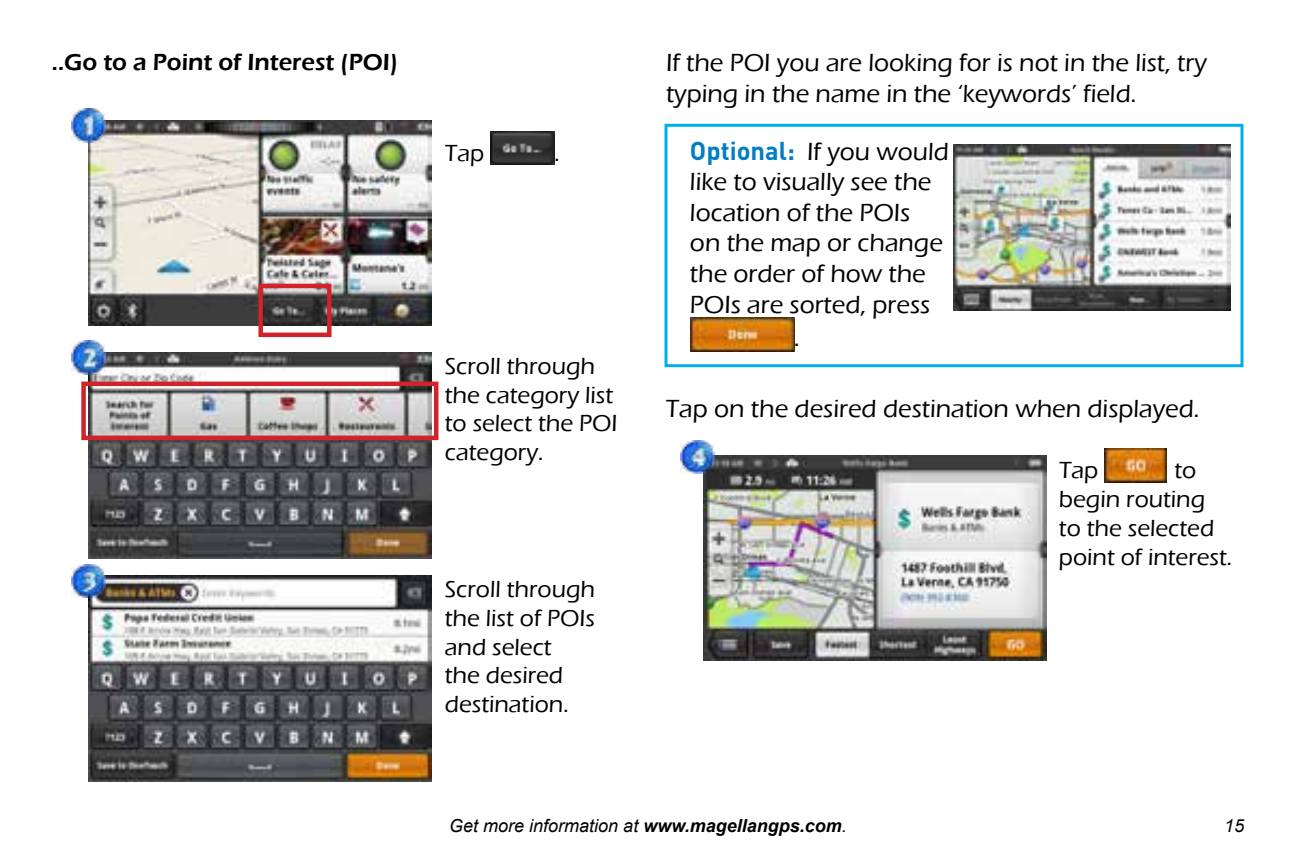
<style>
.page{position:relative;width:1296px;height:864px;background:#fff}
.page>*{position:absolute;margin:0;border:0;box-sizing:border-box;transform-origin:0 0}
.t1{font:500 25.5px/30.6px "Eras ITC";color:#000}
.t2{font:500 24px/28.8px "Eras ITC";color:#000}
.t3{font:600 24px "Eras ITC";color:#000}
.t4{font:italic 18px "Arial";color:#000}
.s1{font-family:"DINOT";font-weight:700;color:#007dc3}
.s2{font-weight:700}
</style>
<div class="page">
<img style="left:490px;top:131px;width:64px;height:34px">
<img style="left:89px;top:120px;width:342px;height:206px">
<img style="left:72px;top:108px;width:34px;height:34px">
<img style="left:89px;top:353px;width:342px;height:205px">
<img style="left:72px;top:341px;width:34px;height:34px">
<div style="left:258px;top:284px;width:74px;height:53px;border:4px solid #d2232a"></div>
<div style="left:81px;top:382px;width:357px;height:58px;border:4px solid #d2232a"></div>
<img style="left:89px;top:576px;width:342px;height:205px">
<img style="left:72px;top:564px;width:34px;height:34px">
<img style="left:690px;top:318px;width:104px;height:33px">
<img style="left:1104px;top:449px;width:63px;height:33px">
<img style="left:954px;top:145px;width:276px;height:165px">
<img style="left:704px;top:455px;width:342px;height:206px">
<img style="left:680px;top:440px;width:34px;height:34px">
<div style="left:664px;top:124px;width:580px;height:243px;border:3px solid #00aeef"></div>
<p class="t3" style="left:52px;top:49px;width:348px">..Go to a Point of Interest (POI)</p>
<p class="t2" style="left:445px;top:138px;width:41px">Tap</p>
<p class="t2" style="left:554px;top:138px;width:7px">.</p>
<p class="t2" style="left:445px;top:352px;width:174px">Scroll through the category list to select the POI category.</p>
<p class="t2" style="left:445px;top:575px;width:152px">Scroll through the list of POIs and select<br>the desired destination.</p>
<p class="t1" style="left:666px;top:48px;width:542px">If the POI you are looking for is not in the list, try typing in the name in the ‘keywords’ field.</p>
<p class="t1" style="left:690px;top:136px;width:260px"><span class="s1">Optional:</span> If you would like to visually see the location of the POIs<br>on the map or change the order of how the<br>POIs are sorted, press</p>
<p class="t1" style="left:794px;top:322px;width:7px">.</p>
<p class="t1" style="left:666px;top:393px;width:535px">Tap on the desired destination when displayed.</p>
<p class="t2" style="left:1059px;top:456px;width:41px">Tap</p>
<p class="t2" style="left:1059px;top:456px;width:175px;text-indent:116px">to begin routing to the selected point of interest.</p>
<p class="t4" style="left:449px;top:814px;width:399px">Get more information at <span class="s2">www.magellangps.com</span>.</p>
<p class="t4" style="left:1224px;top:814px;width:22px">15</p>
</div>
